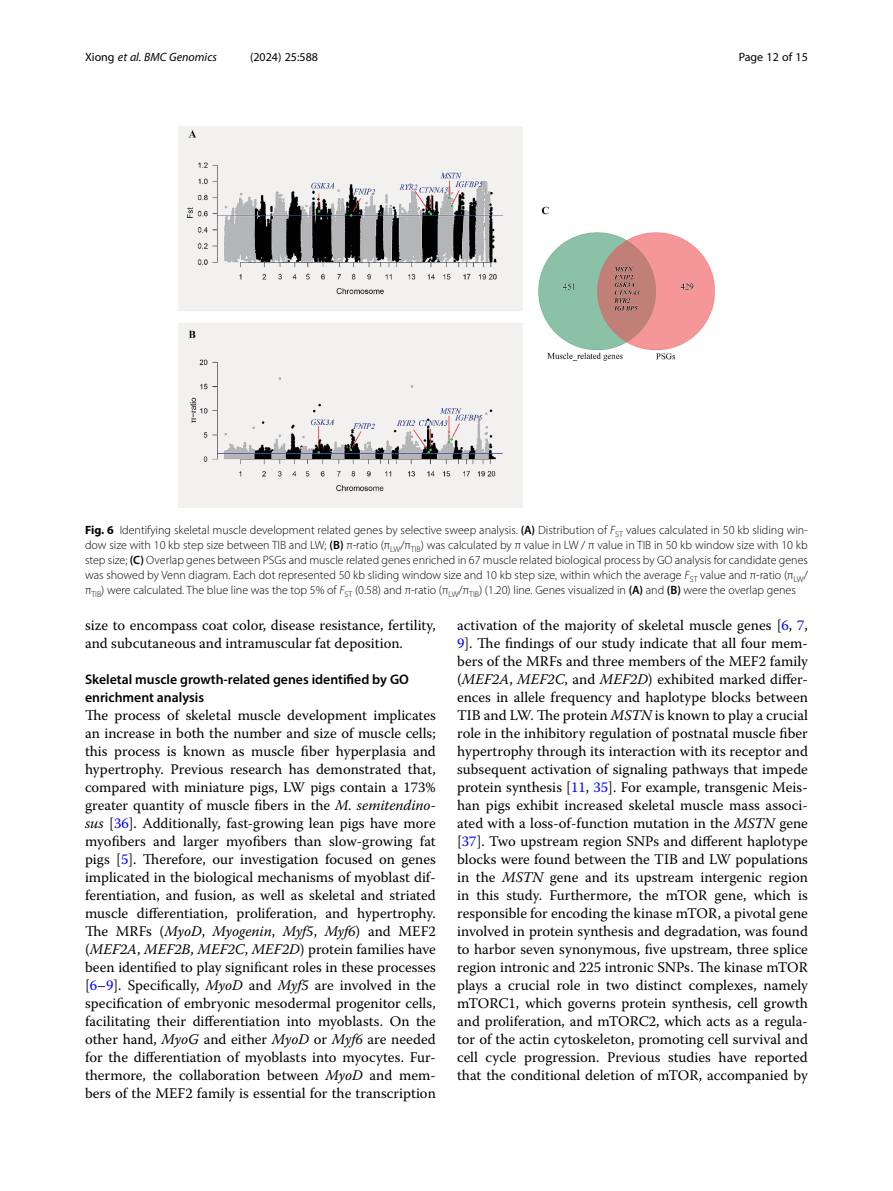
<style>
.page{position:relative;width:893px;height:1191px;background:#fff}
.page>*{position:absolute;margin:0;border:0;box-sizing:border-box;transform-origin:0 0}
.Body_Text{font:14.7px/18px "Warnock Pro";color:#000;text-align:justify}
.Head_2{font:600 13.8px/18px "Myriad Pro";color:#000}
.Figure_Caption{font:300 12px/15px "Myriad Pro";color:#000;text-align:justify}
.t1{font:12px "Myriad Pro";color:#000}
.t2{font:italic 12px "Myriad Pro";color:#000}
.s1{font-style:normal}
.s2{font-weight:700}
.s3{font-weight:600}
.s4{font-style:italic}
.s5{color:#00f}
</style>
<div class="page">
<img style="left:179px;top:126px;width:535px;height:381px">
<p class="t2" style="left:85px;top:50px;width:133px"><span class="s1">Xiong</span> et al. BMC Genomics</p>
<p class="t1" style="left:250px;top:50px;width:70px">(2024) 25:588</p>
<p class="t1" style="left:739px;top:50px;width:71px">Page 12 of 15</p>
<p class="Figure_Caption" style="left:85px;top:523px;width:724px"><span class="s2">Fig. 6</span> Identifying skeletal muscle development related genes by selective sweep analysis. <span class="s3">(A)</span> Distribution of <span class="s4">F</span><sub>ST</sub> values calculated in 50 kb sliding win&shy;dow size with 10 kb step size between TIB and LW; <span class="s3">(B)</span> π-ratio (π<sub>LW</sub>/π<sub>TIB</sub>) was calculated by π value in LW / π value in TIB in 50 kb window size with 10 kb step size; <span class="s3">(C)</span> Overlap genes between PSGs and muscle related genes enriched in 67 muscle related biological process by GO analysis for candidate genes was showed by Venn diagram. Each dot represented 50 kb sliding window size and 10 kb step size, within which the average <span class="s4">F</span><sub>ST</sub> value and π-ratio (π<sub>LW</sub>/ π<sub>TIB</sub>) were calculated. The blue line was the top 5% of <span class="s4">F</span><sub>ST</sub> (0.58) and π-ratio (π<sub>LW</sub>/π<sub>TIB</sub>) (1.20) line. Genes visualized in <span class="s3">(A)</span> and <span class="s3">(B)</span> were the overlap genes</p>
<p class="Body_Text" style="left:85px;top:616px;width:352px">size to encompass coat color, disease resistance, fertility, and subcutaneous and intramuscular fat deposition.</p>
<p class="Head_2" style="left:85px;top:670px;width:325px">Skeletal muscle growth-related genes identified by GO enrichment analysis</p>
<p class="Body_Text" style="left:85px;top:706px;width:352px">The process of skeletal muscle development implicates an increase in both the number and size of muscle cells; this process is known as muscle fiber hyperplasia and hypertrophy. Previous research has demonstrated that, compared with miniature pigs, LW pigs contain a 173% greater quantity of muscle fibers in the <span class="s4">M. semitendino&shy;sus</span> [<span class="s5">36</span>]. Additionally, fast-growing lean pigs have more myofibers and larger myofibers than slow-growing fat pigs [<span class="s5">5</span>]. Therefore, our investigation focused on genes implicated in the biological mechanisms of myoblast dif&shy;ferentiation, and fusion, as well as skeletal and striated muscle differentiation, proliferation, and hypertrophy.<br>The MRFs (<span class="s4">MyoD</span>, <span class="s4">Myogenin</span>, <span class="s4">Myf5</span>, <span class="s4">Myf6</span>) and MEF2 (<span class="s4">MEF2A</span>, <span class="s4">MEF2B</span>, <span class="s4">MEF2C</span>, <span class="s4">MEF2D</span>) protein families have been identified to play significant roles in these processes [<span class="s5">6</span>–<span class="s5">9</span>]. Specifically, <span class="s4">MyoD</span> and <span class="s4">Myf5</span> are involved in the specification of embryonic mesodermal progenitor cells, facilitating their differentiation into myoblasts. On the other hand, <span class="s4">MyoG</span> and either <span class="s4">MyoD</span> or <span class="s4">Myf6</span> are needed for the differentiation of myoblasts into myocytes. Fur&shy;thermore, the collaboration between <span class="s4">MyoD</span> and mem&shy;bers of the MEF2 family is essential for the transcription</p>
<p class="Body_Text" style="left:457px;top:616px;width:352px">activation of the majority of skeletal muscle genes [<span class="s5">6</span>, <span class="s5">7</span>, <span class="s5">9</span>]. The findings of our study indicate that all four mem&shy;bers of the MRFs and three members of the MEF2 family (<span class="s4">MEF2A</span>, <span class="s4">MEF2C</span>, and <span class="s4">MEF2D</span>) exhibited marked differ&shy;ences in allele frequency and haplotype blocks between TIB and LW. The protein <span class="s4">MSTN</span> is known to play a crucial role in the inhibitory regulation of postnatal muscle fiber hypertrophy through its interaction with its receptor and subsequent activation of signaling pathways that impede protein synthesis [<span class="s5">11</span>, <span class="s5">35</span>]. For example, transgenic Meis&shy;han pigs exhibit increased skeletal muscle mass associ&shy;ated with a loss-of-function mutation in the <span class="s4">MSTN</span> gene [<span class="s5">37</span>]. Two upstream region SNPs and different haplotype blocks were found between the TIB and LW populations in the <span class="s4">MSTN</span> gene and its upstream intergenic region in this study. Furthermore, the mTOR gene, which is responsible for encoding the kinase mTOR, a pivotal gene involved in protein synthesis and degradation, was found to harbor seven synonymous, five upstream, three splice region intronic and 225 intronic SNPs. The kinase mTOR plays a crucial role in two distinct complexes, namely mTORC1, which governs protein synthesis, cell growth and proliferation, and mTORC2, which acts as a regula&shy;tor of the actin cytoskeleton, promoting cell survival and cell cycle progression. Previous studies have reported that the conditional deletion of mTOR, accompanied by</p>
</div>
